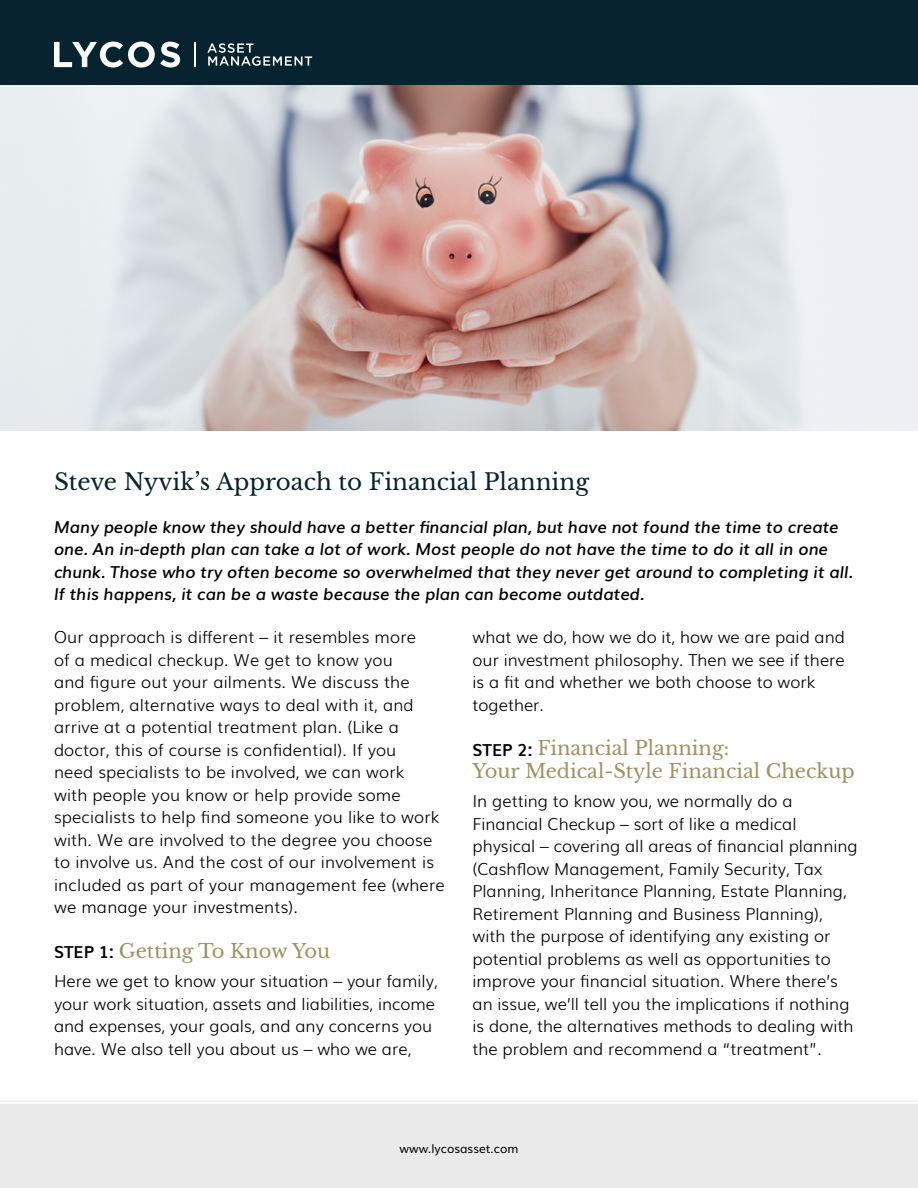
<style>
.page{position:relative;width:918px;height:1188px;background:#fff}
.page>*{position:absolute;margin:0;border:0;box-sizing:border-box;transform-origin:0 0}
.t1{font:23.1px "Libre Baskerville";color:#072330}
.t2{font:19.5px/22.5px "Libre Baskerville";color:#9d9262}
.t3{font:300 16.5px/22.5px "Muli";color:#000}
.t4{font:italic 600 16.5px/22.5px "Muli";color:#000}
.t5{font:12px "Muli";color:#000}
.s1{font-family:"Muli";font-weight:700;font-size:16.5px;color:#000}
</style>
<div class="page">
<img style="left:0;top:84px;width:918px;height:347px">
<div style="left:0;top:0;width:918px;height:84px;background:#072330"></div>
<svg style="left:54px;top:42px;width:126px;height:26px"></svg>
<svg style="left:207px;top:43px;width:105px;height:23px"></svg>
<svg style="left:194px;top:42px;width:1px;height:25px"></svg>
<div style="left:0;top:1105px;width:918px;height:83px;background:#ebeaeb"></div>
<hr style="left:0;top:1100px;width:918px;height:2px;background:#ebeaeb">
<h1 class="t1" style="left:54px;top:468px;width:537px">Steve Nyvik’s Approach to Financial Planning</h1>
<p class="t4" style="left:54px;top:514px;width:801px">Many people know they should have a better financial plan, but have not found the time to create one. An in-depth plan can take a lot of work. Most people do not have the time to do it all in one chunk. Those who try often become so overwhelmed that they never get around to completing it all.<br>If this happens, it can be a waste because the plan can become outdated.</p>
<p class="t3" style="left:54px;top:625px;width:392px">Our approach is different – it resembles more<br>of a medical checkup. We get to know you<br>and figure out your ailments. We discuss the problem, alternative ways to deal with it, and arrive at a potential treatment plan. (Like a doctor, this of course is confidential). If you<br>need specialists to be involved, we can work<br>with people you know or help provide some specialists to help find someone you like to work with. We are involved to the degree you choose to involve us. And the cost of our involvement is included as part of your management fee (where we manage your investments).</p>
<p class="t2" style="left:54px;top:940px;width:278px"><span class="s1">STEP 1:</span> Getting To Know You</p>
<p class="t3" style="left:54px;top:969px;width:385px">Here we get to know your situation – your family, your work situation, assets and liabilities, income and expenses, your goals, and any concerns you have. We also tell you about us – who we are,</p>
<p class="t3" style="left:473px;top:625px;width:374px">what we do, how we do it, how we are paid and our investment philosophy. Then we see if there is a fit and whether we both choose to work together.</p>
<p class="t2" style="left:472px;top:737px;width:384px"><span class="s1">STEP 2:</span> Financial Planning:<br>Your Medical-Style Financial Checkup</p>
<p class="t3" style="left:472px;top:789px;width:387px">In getting to know you, we normally do a Financial Checkup – sort of like a medical physical – covering all areas of financial planning (Cashflow Management, Family Security, Tax Planning, Inheritance Planning, Estate Planning, Retirement Planning and Business Planning), with the purpose of identifying any existing or potential problems as well as opportunities to improve your financial situation. Where there’s an issue, we’ll tell you the implications if nothing is done, the alternatives methods to dealing with the problem and recommend a “treatment”.</p>
<p class="t5" style="left:400px;top:1138px;width:120px">www.lycosasset.com</p>
</div>
